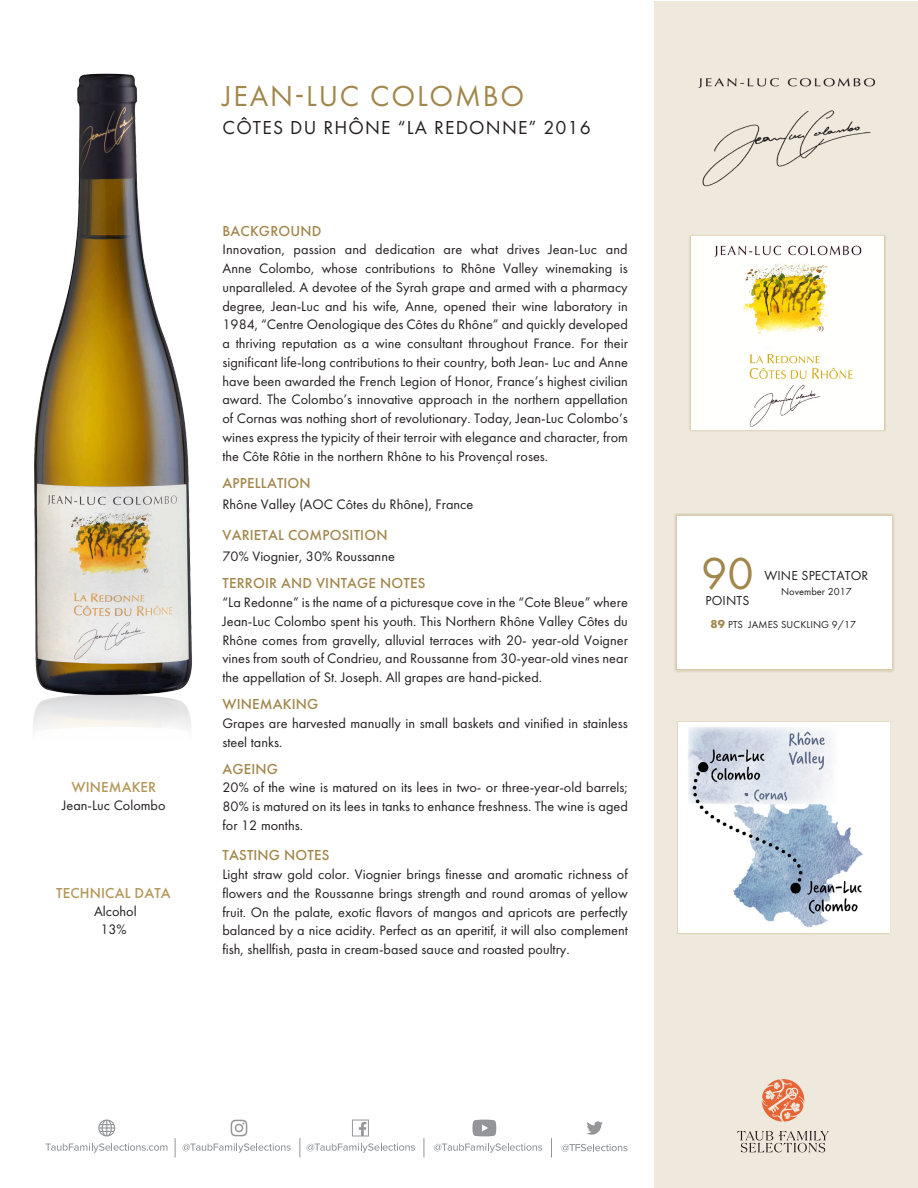
<style>
.page{position:relative;width:918px;height:1188px;background:#fff}
.page>*{position:absolute;margin:0;border:0;box-sizing:border-box;transform-origin:0 0}
.t1{font:46.5px "Futura PT";color:#a2874c}
.t2{font:30px "Futura PT";letter-spacing:.06em;color:#a2874c}
.t3{font:19.5px "Futura PT";letter-spacing:.06em;color:#231f20}
.Para_Head{font:500 15px "Futura PT";letter-spacing:.01em;color:#a2874c}
.Para_Head-2{font:500 15px "Futura PT";letter-spacing:.01em;color:#b39758}
.Para_Body{font:14.25px/18.8px "Futura PT";color:#231f20;text-align:justify}
.t4{font:13.5px "Futura PT";letter-spacing:.01em;color:#231f20}
.t5{font:10.5px "Futura PT";letter-spacing:.01em;color:#231f20}
.s1{font-weight:700;font-size:12px;color:#a2874c}
</style>
<div class="page">
<div style="left:654px;top:1px;width:263px;height:1186px;background:#efe8dc"></div>
<div style="left:674px;top:513px;width:221px;height:160px;background:#a2874c;opacity:.65"></div>
<div style="left:677px;top:516px;width:214px;height:153px;background:#fff"></div>
<div style="left:689px;top:234px;width:197px;height:198px;background:#b39758;opacity:.65"></div>
<img style="left:691px;top:237px;width:193px;height:192px">
<img style="left:34px;top:73px;width:158px;height:614px">
<img style="left:33px;top:687px;width:158px;height:42px">
<div style="left:677px;top:721px;width:213px;height:214px;background:#b39758;opacity:.65"></div>
<img style="left:679px;top:722px;width:210px;height:211px">
<svg style="left:562px;top:1144px;width:65px;height:8px"></svg>
<svg style="left:45px;top:1143px;width:122px;height:10px"></svg>
<svg style="left:182px;top:1143px;width:109px;height:10px"></svg>
<svg style="left:307px;top:1143px;width:108px;height:10px"></svg>
<svg style="left:434px;top:1143px;width:108px;height:10px"></svg>
<svg style="left:551px;top:1138px;width:1px;height:20px"></svg>
<svg style="left:300px;top:1138px;width:1px;height:20px"></svg>
<svg style="left:175px;top:1138px;width:1px;height:20px"></svg>
<svg style="left:352px;top:1120px;width:17px;height:16px"></svg>
<svg style="left:231px;top:1120px;width:16px;height:16px"></svg>
<svg style="left:424px;top:1138px;width:1px;height:20px"></svg>
<svg style="left:587px;top:1121px;width:16px;height:14px"></svg>
<svg style="left:98px;top:1120px;width:17px;height:16px"></svg>
<svg style="left:472px;top:1120px;width:24px;height:16px"></svg>
<svg style="left:737px;top:1131px;width:92px;height:21px"></svg>
<svg style="left:762px;top:1079px;width:43px;height:43px"></svg>
<img style="left:698px;top:78px;width:177px;height:109px">
<p class="Para_Head-2" style="left:71px;top:778px;width:86px">WINEMAKER</p>
<p class="Para_Body" style="left:62px;top:796px;width:105px">Jean-Luc Colombo</p>
<p class="Para_Head-2" style="left:56px;top:884px;width:116px">TECHNICAL DATA</p>
<p class="Para_Body" style="left:94px;top:902px;width:44px;line-height:18px;text-align:center">Alcohol<br>13%</p>
<p class="t2" style="left:223px;top:79px;width:303px">JEAN-LUC COLOMBO</p>
<p class="t3" style="left:223px;top:116px;width:370px">CÔTES DU RHÔNE “LA REDONNE” 2016</p>
<p class="Para_Head" style="left:223px;top:222px;width:100px">BACKGROUND</p>
<p class="Para_Body" style="left:222px;top:240px;width:407px">Innovation, passion and dedication are what drives Jean-Luc and Anne Colombo, whose contributions to Rhône Valley winemaking is unparalleled. A devotee of the Syrah grape and armed with a pharmacy degree, Jean-Luc and his wife, Anne, opened their wine laboratory in 1984, “Centre Oenologique des Côtes du Rhône” and quickly developed a thriving reputation as a wine consultant throughout France. For their significant life-long contributions to their country, both Jean- Luc and Anne have been awarded the French Legion of Honor, France’s highest civilian award. The Colombo’s innovative approach in the northern appellation of Cornas was nothing short of revolutionary. Today, Jean-Luc Colombo’s wines express the typicity of their terroir with elegance and character, from the Côte Rôtie in the northern Rhône to his Provençal roses.</p>
<p class="Para_Head" style="left:223px;top:474px;width:90px">APPELLATION</p>
<p class="Para_Body" style="left:222px;top:495px;width:252px">Rhône Valley (AOC Côtes du Rhône), France</p>
<p class="Para_Head" style="left:223px;top:526px;width:167px">VARIETAL COMPOSITION</p>
<p class="Para_Body" style="left:222px;top:547px;width:174px">70% Viognier, 30% Roussanne</p>
<p class="Para_Head" style="left:223px;top:574px;width:204px">TERROIR AND VINTAGE NOTES</p>
<p class="Para_Body" style="left:222px;top:593px;width:407px">“La Redonne” is the name of a picturesque cove in the “Cote Bleue” where Jean-Luc Colombo spent his youth. This Northern Rhône Valley Côtes du Rhône comes from gravelly, alluvial terraces with 20- year-old Voigner vines from south of Condrieu, and Roussanne from 30-year-old vines near the appellation of St. Joseph. All grapes are hand-picked.</p>
<p class="Para_Head" style="left:223px;top:695px;width:97px">WINEMAKING</p>
<p class="Para_Body" style="left:222px;top:714px;width:407px">Grapes are harvested manually in small baskets and vinified in stainless steel tanks.</p>
<p class="Para_Head" style="left:223px;top:760px;width:57px">AGEING</p>
<p class="Para_Body" style="left:222px;top:778px;width:407px">20% of the wine is matured on its lees in two- or three-year-old barrels; 80% is matured on its lees in tanks to enhance freshness. The wine is aged for 12 months.</p>
<p class="Para_Head" style="left:223px;top:846px;width:108px">TASTING NOTES</p>
<p class="Para_Body" style="left:222px;top:865px;width:407px">Light straw gold color. Viognier brings finesse and aromatic richness of flowers and the Roussanne brings strength and round aromas of yellow fruit. On the palate, exotic flavors of mangos and apricots are perfectly balanced by a nice acidity. Perfect as an aperitif, it will also complement fish, shellfish, pasta in cream-based sauce and roasted poultry.</p>
<p class="t1" style="left:701px;top:546px;width:54px">90</p>
<p class="t4" style="left:705px;top:593px;width:45px">POINTS</p>
<p class="t4" style="left:764px;top:568px;width:105px">WINE SPECTATOR</p>
<p class="t5" style="left:781px;top:586px;width:72px">November 2017</p>
<p class="t5" style="left:711px;top:618px;width:147px"><span class="s1">89</span> PTS JAMES SUCKLING 9/17</p>
</div>
